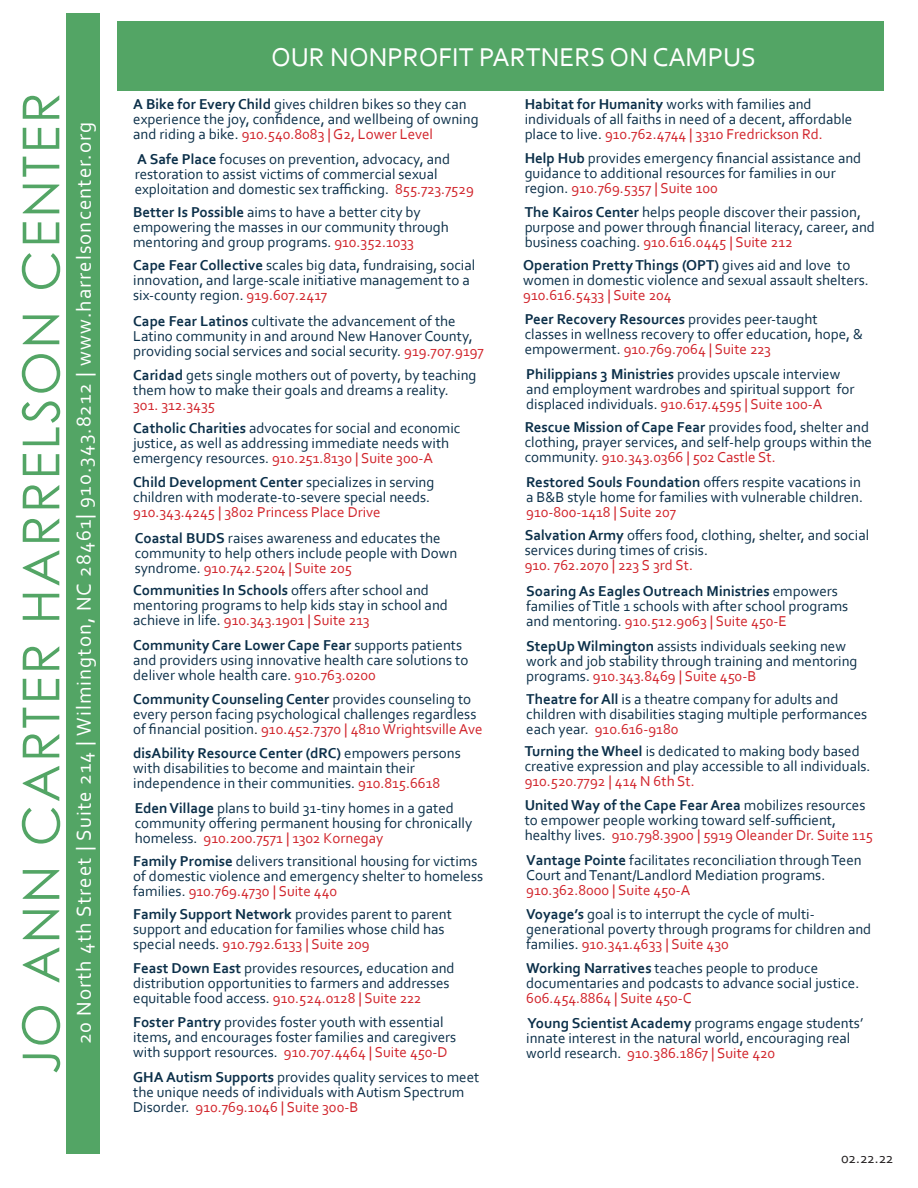
<style>
.page{position:relative;width:918px;height:1188px;background:#fff}
.page>*{position:absolute;margin:0;border:0;box-sizing:border-box;transform-origin:0 0}
.t1{font:51px "Century Gothic";letter-spacing:.05em;color:#53a565}
.t2{font:27px "Corbel";color:#fff}
.t3{font:21px "Corbel";letter-spacing:.05em;color:#fff}
.t4{font:15px/15px "Corbel";color:#0b2f49}
.t5{font:15px "Corbel";color:#d1232a}
.t6{font:15px "Corbel";color:#231f20}
.s1{font-weight:700}
.s2{color:#d1232a}
.s3{color:#231f20}
</style>
<div class="page">
<div style="left:66px;top:13px;width:34px;height:1140px;background:#53a565"></div>
<div style="left:117px;top:21px;width:767px;height:70px;background:#53a565"></div>
<p class="t1" style="left:5px;top:1075px;width:984px;rotate:-90deg">JO ANN CARTER HARRELSON CENTER</p>
<p class="t3" style="left:71px;top:1044px;width:924px;rotate:-90deg">20 North 4th Street | Suite 214 | Wilmington, NC 28461| 910.343.8212 | www.harrelsoncenter.org</p>
<p class="t2" style="left:271px;top:41px;width:487px">OUR NONPROFIT PARTNERS ON CAMPUS</p>
<p class="t4" style="left:133px;top:96px;width:347px"><span class="s1">A Bike for Every Child</span> gives children bikes so they can experience the joy, confidence, and wellbeing of owning and riding a bike. <span class="s2">910.540.8083 | G2, Lower Level</span></p>
<p class="t4" style="left:135px;top:151px;width:341px"><span class="s1">A Safe Place</span> focuses on prevention, advocacy, and restoration to assist victims of commercial sexual exploitation and domestic sex trafficking. <span class="s2">855.723.7529</span></p>
<p class="t4" style="left:133px;top:204px;width:317px"><span class="s1">Better Is Possible</span> aims to have a better city by empowering the masses in our community through mentoring and group programs. <span class="s2">910.352.1033</span></p>
<p class="t4" style="left:133px;top:258px;width:344px"><span class="s1">Cape Fear Collective</span> scales big data, fundraising, social innovation, and large-scale initiative management to a six-county region. <span class="s2">919.607.2417</span></p>
<p class="t4" style="left:133px;top:313px;width:352px"><span class="s1">Cape Fear Latinos</span> cultivate the advancement of the<br>Latino community in and around New Hanover County, providing social services and social security. <span class="s2">919.707.9197</span></p>
<p class="t4" style="left:133px;top:367px;width:345px"><span class="s1">Caridad</span> gets single mothers out of poverty, by teaching them how to make their goals and dreams a reality.</p>
<p class="t5" style="left:133px;top:395px;width:83px">301. 312.3435</p>
<p class="t4" style="left:133px;top:421px;width:329px"><span class="s1">Catholic Charities</span> advocates for social and economic justice, as well as addressing immediate needs with emergency resources. <span class="s2">910.251.8130 | Suite 300-A</span></p>
<p class="t4" style="left:133px;top:474px;width:303px"><span class="s1">Child Development Center</span> specializes in serving children with moderate-to-severe special needs.<br><span class="s2">910.343.4245 | 3802 Princess Place Drive</span></p>
<p class="t4" style="left:135px;top:530px;width:324px"><span class="s1">Coastal BUDS</span> raises awareness and educates the community to help others include people with Down syndrome. <span class="s2">910.742.5204 | Suite 205</span></p>
<p class="t4" style="left:133px;top:582px;width:316px"><span class="s1">Communities In Schools</span> offers after school and mentoring programs to help kids stay in school and achieve in life. <span class="s2">910.343.1901 | Suite 213</span></p>
<p class="t4" style="left:133px;top:637px;width:337px"><span class="s1">Community Care Lower Cape Fear</span> supports patients and providers using innovative health care solutions to deliver whole health care. <span class="s2">910.763.0200</span></p>
<p class="t4" style="left:133px;top:691px;width:351px"><span class="s1">Community Counseling Center</span> provides counseling to every person facing psychological challenges regardless of financial position<span class="s3">.</span> <span class="s2">910.452.7370 | 4810 Wrightsville Ave</span></p>
<p class="t4" style="left:133px;top:745px;width:329px"><span class="s1">disAbility Resource Center (dRC)</span> empowers persons with disabilities to become and maintain their independence in their communities. <span class="s2">910.815.6618</span></p>
<p class="t4" style="left:135px;top:800px;width:339px"><span class="s1">Eden Village</span> plans to build 31-tiny homes in a gated community offering permanent housing for chronically homeless. <span class="s2">910.200.7571 | 1302 Kornegay</span></p>
<p class="t4" style="left:133px;top:853px;width:351px"><span class="s1">Family Promise</span> delivers transitional housing for victims of domestic violence and emergency shelter to homeless families. <span class="s2">910.769.4730 | Suite 440</span></p>
<p class="t4" style="left:133px;top:907px;width:320px"><span class="s1">Family Support Network</span> provides parent to parent support and education for families whose child has special needs. <span class="s2">910.792.6133 | Suite 209</span></p>
<p class="t4" style="left:133px;top:960px;width:323px"><span class="s1">Feast Down East</span> provides resources, education and distribution opportunities to farmers and addresses equitable food access. <span class="s2">910.524.0128 | Suite 222</span></p>
<p class="t4" style="left:133px;top:1015px;width:325px"><span class="s1">Foster Pantry</span> provides foster youth with essential items, and encourages foster families and caregivers with support resources. <span class="s2">910.707.4464 | Suite 450-D</span></p>
<p class="t4" style="left:133px;top:1069px;width:348px"><span class="s1">GHA Autism Supports</span> provides quality services to meet the unique needs of individuals with Autism Spectrum<br>Disorder. <span class="s2">910.769.1046 | Suite 300-B</span></p>
<p class="t4" style="left:525px;top:96px;width:329px"><span class="s1">Habitat for Humanity</span> works with families and individuals of all faiths in need of a decent, affordable place to live. <span class="s2">910.762.4744 | 3310 Fredrickson Rd.</span></p>
<p class="t4" style="left:525px;top:150px;width:338px"><span class="s1">Help Hub</span> provides emergency financial assistance and guidance to additional resources for families in our region. <span class="s2">910.769.5357 | Suite 100</span></p>
<p class="t4" style="left:525px;top:204px;width:352px"><span class="s1">The Kairos Center</span> helps people discover their passion, purpose and power through financial literacy, career, and business coaching. <span class="s2">910.616.0445 | Suite 212</span></p>
<p class="t4" style="left:523px;top:258px;width:347px"><span class="s1">Operation Pretty Things (OPT)</span> gives aid and love to women in domestic violence and sexual assault shelters.<br><span class="s2">910.616.5433 | Suite 204</span></p>
<p class="t4" style="left:525px;top:311px;width:340px"><span class="s1">Peer Recovery Resources</span> provides peer-taught classes in wellness recovery to offer education, hope, &amp; empowerment. <span class="s2">910.769.7064 | Suite 223</span></p>
<p class="t4" style="left:526px;top:367px;width:330px"><span class="s1">Philippians 3 Ministries</span> provides upscale interview and employment wardrobes and spiritual support for displaced individuals. <span class="s2">910.617.4595 | Suite 100-A</span></p>
<p class="t4" style="left:525px;top:419px;width:349px"><span class="s1">Rescue Mission of Cape Fear</span> provides food, shelter and clothing, prayer services, and self-help groups within the community. <span class="s2">910.343.0366 | 502 Castle St.</span></p>
<p class="t4" style="left:526px;top:474px;width:338px"><span class="s1">Restored Souls Foundation</span> offers respite vacations in a B&amp;B style home for families with vulnerable children.<br><span class="s2">910-800-1418 | Suite 207</span></p>
<p class="t4" style="left:525px;top:527px;width:346px"><span class="s1">Salvation Army</span> offers food, clothing, shelter, and social services during times of crisis.</p>
<p class="t5" style="left:525px;top:555px;width:170px">910. 762.2070 | 223 S 3rd St.</p>
<p class="t4" style="left:526px;top:583px;width:324px"><span class="s1">Soaring As Eagles Outreach Ministries</span> empowers families of Title 1 schools with after school programs and mentoring. <span class="s2">910.512.9063 | Suite 450-E</span></p>
<p class="t4" style="left:526px;top:638px;width:333px"><span class="s1">StepUp Wilmington</span> assists individuals seeking new work and job stability through training and mentoring programs. <span class="s2">910.343.8469 | Suite 450-B</span></p>
<p class="t4" style="left:526px;top:691px;width:343px"><span class="s1">Theatre for All</span> is a theatre company for adults and children with disabilities staging multiple performances each year. <span class="s2">910.616-9180</span></p>
<p class="t4" style="left:525px;top:743px;width:347px"><span class="s1">Turning the Wheel</span> is dedicated to making body based creative expression and play accessible to all individuals.<br><span class="s2">910.520.7792 | 414 N 6th St.</span></p>
<p class="t4" style="left:525px;top:797px;width:350px"><span class="s1">United Way of the Cape Fear Area</span> mobilizes resources to empower people working toward self-sufficient, healthy lives. <span class="s2">910.798.3900 | 5919 Oleander Dr. Suite 115</span></p>
<p class="t4" style="left:526px;top:853px;width:337px"><span class="s1">Vantage Pointe</span> facilitates reconciliation through Teen<br>Court and Tenant/Landlord Mediation programs.</p>
<p class="t5" style="left:526px;top:881px;width:166px">910.362.8000 | Suite 450-A</p>
<p class="t4" style="left:526px;top:906px;width:347px"><span class="s1">Voyage’s</span> goal is to interrupt the cycle of multi&shy;generational poverty through programs for children and families. <span class="s2">910.341.4633 | Suite 430</span></p>
<p class="t4" style="left:526px;top:961px;width:335px"><span class="s1">Working Narratives</span> teaches people to produce documentaries and podcasts to advance social justice.</p>
<p class="t5" style="left:526px;top:989px;width:167px">606.454.8864 | Suite 450-C</p>
<p class="t4" style="left:526px;top:1015px;width:339px"><span class="s1">Young Scientist Academy</span> programs engage students’ innate interest in the natural world, encouraging real world research. <span class="s2">910.386.1867 | Suite 420</span></p>
<p class="t6" style="left:841px;top:1149px;width:54px">02.22.22</p>
</div>
